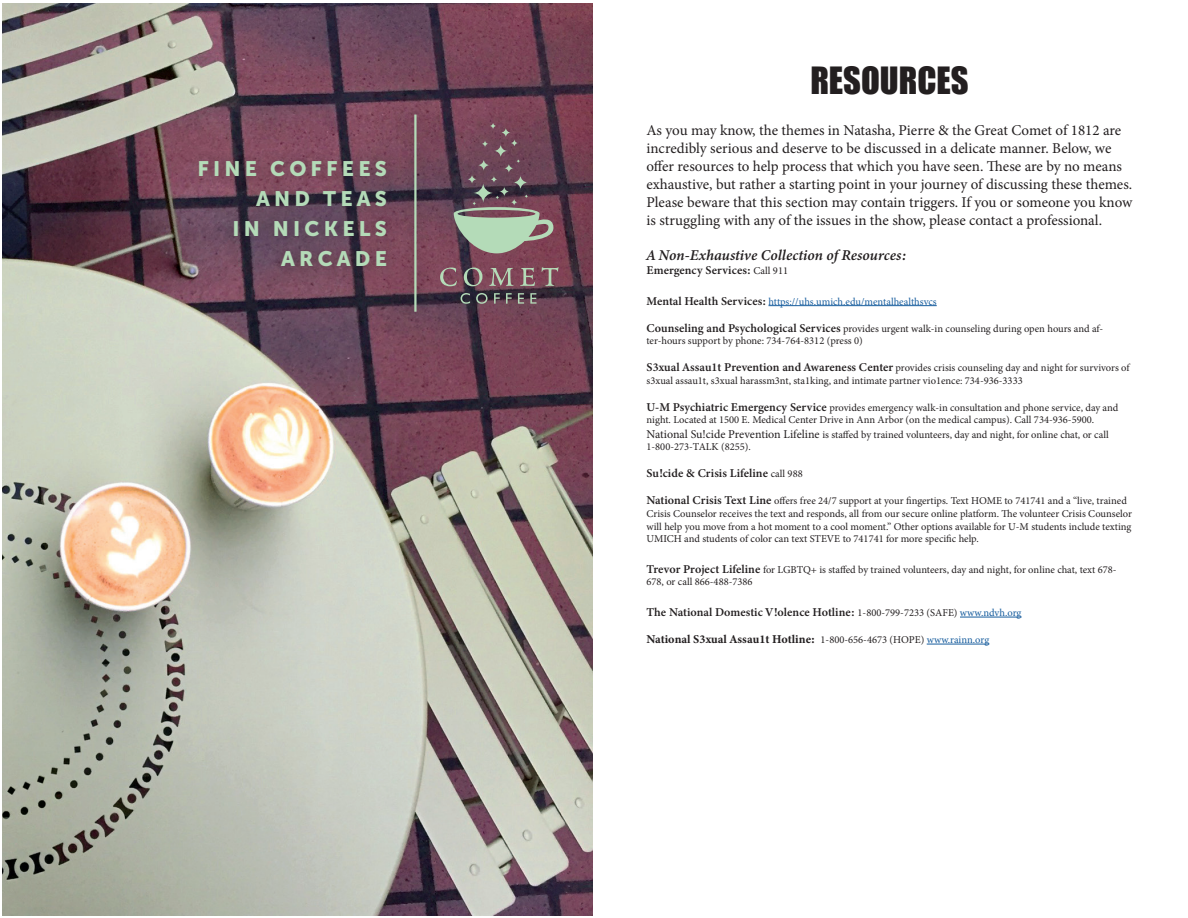
<style>
.page{position:relative;width:1188px;height:918px;background:#fff}
.page>*{position:absolute;margin:0;border:0;box-sizing:border-box;transform-origin:0 0}
.t1{font:34.5px "Impact";color:#231f20}
.t2{font:20.85px/29.8px "Museo Sans 900";letter-spacing:.2em;color:#b4dbb8;text-align:right}
.t3{font:15px/18px "Minion Pro";letter-spacing:-.005em;color:#231f20}
.t4{font:italic 15px "Minion Variable Concept";color:#231f20}
.t5{font:12px "Minion Variable Concept";color:#231f20}
.t6{font:10.5px/12.6px "Minion Pro";color:#231f20}
.t7{font:10.5px "Minion Pro";color:#175d9e}
.s1{font-family:"Minion Pro";font-size:10.5px}
.s2{font-family:"Minion Variable Concept";font-size:12px;color:#231f20}
.s3{font-family:"Minion Variable Concept";font-size:12px}
.s4{font-size:12px}
.s5{font-family:"Minion Pro";font-size:10.5px;color:#175d9e}
</style>
<div class="page">
<img style="left:2px;top:3px;width:591px;height:913px">
<div style="left:399px;top:101px;width:33px;height:224px;background:#231f20;opacity:.5"></div>
<hr style="left:414px;top:115px;width:3px;height:197px;background:#b4dbb8">
<div style="left:184px;top:146px;width:216px;height:134px;background:#231f20;opacity:.5"></div>
<svg style="left:440px;top:268px;width:17px;height:18px"></svg>
<svg style="left:464px;top:268px;width:18px;height:18px"></svg>
<svg style="left:489px;top:268px;width:25px;height:18px"></svg>
<svg style="left:520px;top:268px;width:15px;height:18px"></svg>
<svg style="left:542px;top:267px;width:17px;height:19px"></svg>
<svg style="left:461px;top:293px;width:9px;height:11px"></svg>
<svg style="left:476px;top:293px;width:12px;height:11px"></svg>
<svg style="left:494px;top:293px;width:6px;height:11px"></svg>
<svg style="left:506px;top:293px;width:6px;height:11px"></svg>
<svg style="left:518px;top:293px;width:6px;height:11px"></svg>
<svg style="left:530px;top:293px;width:7px;height:11px"></svg>
<svg style="left:478px;top:159px;width:12px;height:12px"></svg>
<svg style="left:494px;top:144px;width:13px;height:14px"></svg>
<svg style="left:501px;top:128px;width:10px;height:9px"></svg>
<svg style="left:504px;top:164px;width:10px;height:9px"></svg>
<svg style="left:467px;top:175px;width:10px;height:9px"></svg>
<svg style="left:511px;top:139px;width:7px;height:8px"></svg>
<svg style="left:499px;top:187px;width:10px;height:10px"></svg>
<svg style="left:473px;top:183px;width:21px;height:20px"></svg>
<svg style="left:513px;top:175px;width:15px;height:15px"></svg>
<svg style="left:490px;top:176px;width:8px;height:7px"></svg>
<svg style="left:490px;top:122px;width:7px;height:7px"></svg>
<svg style="left:481px;top:140px;width:8px;height:7px"></svg>
<svg style="left:516px;top:159px;width:4px;height:4px"></svg>
<svg style="left:454px;top:194px;width:100px;height:59px;background:#8d8780"></svg>
<svg style="left:511px;top:199px;width:7px;height:7px"></svg>
<hr style="left:768px;top:305px;width:169px;height:1px;background:#175d9e">
<hr style="left:960px;top:617px;width:62px;height:1px;background:#175d9e">
<hr style="left:927px;top:644px;width:62px;height:1px;background:#175d9e">
<p class="t2" style="left:198px;top:154px;width:191px">FINE COFFEES<br>AND TEAS<br>IN NICKELS<br>ARCADE</p>
<p class="t1" style="left:810px;top:54px;width:160px">RESOURCES</p>
<p class="t3" style="left:646px;top:122px;width:487px">As you may know, the themes in Natasha, Pierre &amp; the Great Comet of 1812 are incredibly serious and deserve to be discussed in a delicate manner. Below, we offer resources to help process that which you have seen. These are by no means exhaustive, but rather a starting point in your journey of discussing these themes.<br>Please beware that this section may contain triggers. If you or someone you know is struggling with any of the issues in the show, please contact a professional.</p>
<p class="t4" style="left:646px;top:244px;width:261px">A Non-Exhaustive Collection of Resources:</p>
<p class="t5" style="left:646px;top:262px;width:143px">Emergency Services: <span class="s1">Call 911</span></p>
<p class="t7" style="left:646px;top:294px;width:292px"><span class="s2">Mental Health Services:</span> https://uhs.umich.edu/mentalhealthsvcs</p>
<p class="t6" style="left:646px;top:322px;width:458px"><span class="s3">Counseling and Psychological Services</span> provides urgent walk-in counseling during open hours and af&shy;ter-hours support by phone: 734-764-8312 (press 0)</p>
<p class="t6" style="left:646px;top:362px;width:485px"><span class="s3">S3xual Assau1t Prevention and Awareness Center</span> provides crisis counseling day and night for survivors of s3xual assau1t, s3xual harassm3nt, sta1king, and intimate partner vio1ence: 734-936-3333</p>
<p class="t6" style="left:646px;top:401px;width:473px"><span class="s3">U-M Psychiatric Emergency Service</span> provides emergency walk-in consultation and phone service, day and night. Located at 1500 E. Medical Center Drive in Ann Arbor (on the medical campus). Call 734-936-5900.</p>
<p class="t6" style="left:646px;top:428px;width:464px"><span class="s4">National Su!cide Prevention Lifeline</span> is staffed by trained volunteers, day and night, for online chat, or call<br>1-800-273-TALK (8255).</p>
<p class="t5" style="left:646px;top:465px;width:158px">Su!cide &amp; Crisis Lifeline <span class="s1">call 988</span></p>
<p class="t6" style="left:646px;top:495px;width:487px"><span class="s3">National Crisis Text Line</span> offers free 24/7 support at your fingertips. Text HOME to 741741 and a “live, trained Crisis Counselor receives the text and responds, all from our secure online platform. The volunteer Crisis Counselor will help you move from a hot moment to a cool moment.” Other options available for U-M students include texting UMICH and students of color can text STEVE to 741741 for more specific help.</p>
<p class="t6" style="left:646px;top:563px;width:472px"><span class="s3">Trevor Project Lifeline</span> for LGBTQ+ is staffed by trained volunteers, day and night, for online chat, text 678-<br>678, or call 866-488-7386</p>
<p class="t5" style="left:646px;top:604px;width:377px">The National Domestic V!olence Hotline: <span class="s1">1-800-799-7233 (SAFE)</span> <span class="s5">www.ndvh.org</span></p>
<p class="t5" style="left:646px;top:631px;width:344px">National S3xual Assau1t Hotline: <span class="s1">1-800-656-4673 (HOPE)</span> <span class="s5">www.rainn.org</span></p>
</div>
